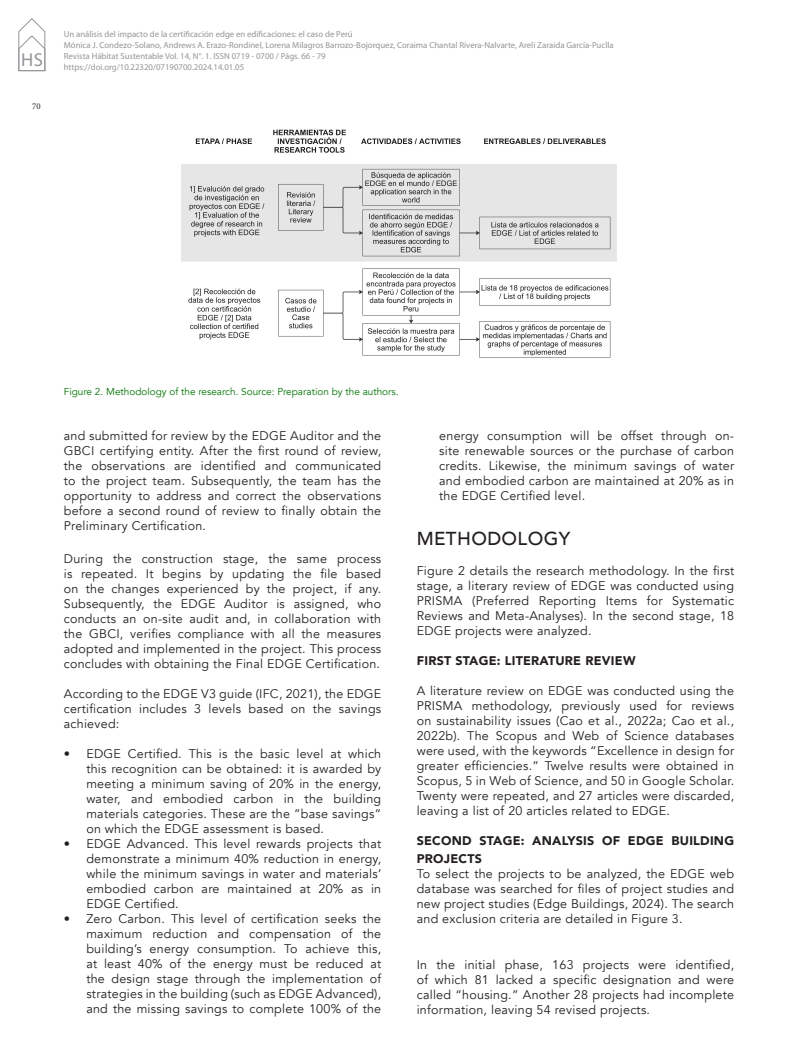
<style>
.page{position:relative;width:798px;height:1063px;background:#fff}
.page>*{position:absolute;margin:0;border:0;box-sizing:border-box;transform-origin:0 0}
._09_TITULOS_TEXTOS{font:500 18.75px "Avenir";letter-spacing:.02em;color:#231f20}
.t1{font:18.75px "Myriad Pro";color:#939598}
._07_CUERPO_TEXTO{font:12.5px/15px "Avenir";letter-spacing:.02em;color:#231f20;text-align:justify}
._10_SUBTITULOS__2_2{font:900 12.5px/18px "Avenir";letter-spacing:.02em;color:#231f20}
._14_PIE_DE_FOTOS{font:10px "Avenir";color:#007800}
.t2{font:8.75px/11.2px "Myriad Pro";color:#939598}
.t3{font:8.75px "Minion Pro";color:#231f20}
</style>
<div class="page">
<svg style="left:19px;top:18px;width:26px;height:53px"></svg>
<img style="left:181px;top:129px;width:435px;height:229px">
<h1 class="t1" style="left:21px;top:48px;width:24px">HS</h1>
<p class="t3" style="left:32px;top:101px;width:10px">70</p>
<p class="t2" style="left:64px;top:28px;width:551px">Un análisis del impacto de la certificación edge en edificaciones: el caso de Perú<br>Mónica J. Condezo-Solano, Andrews A. Erazo-Rondinel, Lorena Milagros Barrozo-Bojorquez, Coraima Chantal Rivera-Nalvarte, Areli Zaraida García-Puclla Revista Hábitat Sustentable Vol. 14, N°. 1. ISSN 0719 - 0700 / Págs. 66 - 79<br>https://doi.org/10.22320/07190700.2024.14.01.05</p>
<p class="_14_PIE_DE_FOTOS" style="left:64px;top:386px;width:336px">Figure 2. Methodology of the research. Source: Preparation by the authors.</p>
<p class="_07_CUERPO_TEXTO" style="left:64px;top:428px;width:319px">and submitted for review by the EDGE Auditor and the GBCI certifying entity. After the first round of review, the observations are identified and communicated to the project team. Subsequently, the team has the opportunity to address and correct the observations before a second round of review to finally obtain the Preliminary Certification.</p>
<p class="_07_CUERPO_TEXTO" style="left:64px;top:551px;width:319px">During the construction stage, the same process is repeated. It begins by updating the file based on the changes experienced by the project, if any.<br>Subsequently, the EDGE Auditor is assigned, who conducts an on-site audit and, in collaboration with the GBCI, verifies compliance with all the measures adopted and implemented in the project. This process concludes with obtaining the Final EDGE Certification.</p>
<p class="_07_CUERPO_TEXTO" style="left:64px;top:686px;width:319px">According to the EDGE V3 guide (IFC, 2021), the EDGE certification includes 3 levels based on the savings achieved:</p>
<p class="_07_CUERPO_TEXTO" style="left:86px;top:746px;width:296px;text-indent:-22px">• EDGE Certified. This is the basic level at which this recognition can be obtained: it is awarded by meeting a minimum saving of 20% in the energy, water, and embodied carbon in the building materials categories. These are the ”base savings” on which the EDGE assessment is based.</p>
<p class="_07_CUERPO_TEXTO" style="left:86px;top:836px;width:296px;text-indent:-22px">• EDGE Advanced. This level rewards projects that demonstrate a minimum 40% reduction in energy, while the minimum savings in water and materials’ embodied carbon are maintained at 20% as in EDGE Certified.</p>
<p class="_07_CUERPO_TEXTO" style="left:86px;top:911px;width:296px;text-indent:-22px">• Zero Carbon. This level of certification seeks the maximum reduction and compensation of the building’s energy consumption. To achieve this, at least 40% of the energy must be reduced at the design stage through the implementation of strategies in the building (such as EDGE Advanced), and the missing savings to complete 100% of the</p>
<p class="_07_CUERPO_TEXTO" style="left:439px;top:428px;width:296px">energy consumption will be offset through on&shy;site renewable sources or the purchase of carbon credits. Likewise, the minimum savings of water and embodied carbon are maintained at 20% as in the EDGE Certified level.</p>
<p class="_09_TITULOS_TEXTOS" style="left:416px;top:522px;width:155px">METHODOLOGY</p>
<p class="_07_CUERPO_TEXTO" style="left:416px;top:563px;width:319px">Figure 2 details the research methodology. In the first stage, a literary review of EDGE was conducted using PRISMA (Preferred Reporting Items for Systematic Reviews and Meta-Analyses). In the second stage, 18<br>EDGE projects were analyzed.</p>
<p class="_10_SUBTITULOS__2_2" style="left:416px;top:651px;width:220px">FIRST STAGE: LITERATURE REVIEW</p>
<p class="_07_CUERPO_TEXTO" style="left:416px;top:683px;width:319px">A literature review on EDGE was conducted using the PRISMA methodology, previously used for reviews on sustainability issues (Cao et al., 2022a; Cao et al., 2022b). The Scopus and Web of Science databases were used, with the keywords “Excellence in design for greater efficiencies.” Twelve results were obtained in Scopus, 5 in Web of Science, and 50 in Google Scholar.<br>Twenty were repeated, and 27 articles were discarded, leaving a list of 20 articles related to EDGE.</p>
<p class="_10_SUBTITULOS__2_2" style="left:416px;top:831px;width:319px">SECOND STAGE: ANALYSIS OF EDGE BUILDING<br>PROJECTS</p>
<p class="_07_CUERPO_TEXTO" style="left:416px;top:866px;width:319px">To select the projects to be analyzed, the EDGE web database was searched for files of project studies and new project studies (Edge Buildings, 2024). The search and exclusion criteria are detailed in Figure 3.</p>
<p class="_07_CUERPO_TEXTO" style="left:416px;top:958px;width:319px">In the initial phase, 163 projects were identified, of which 81 lacked a specific designation and were called “housing.” Another 28 projects had incomplete information, leaving 54 revised projects.</p>
</div>
